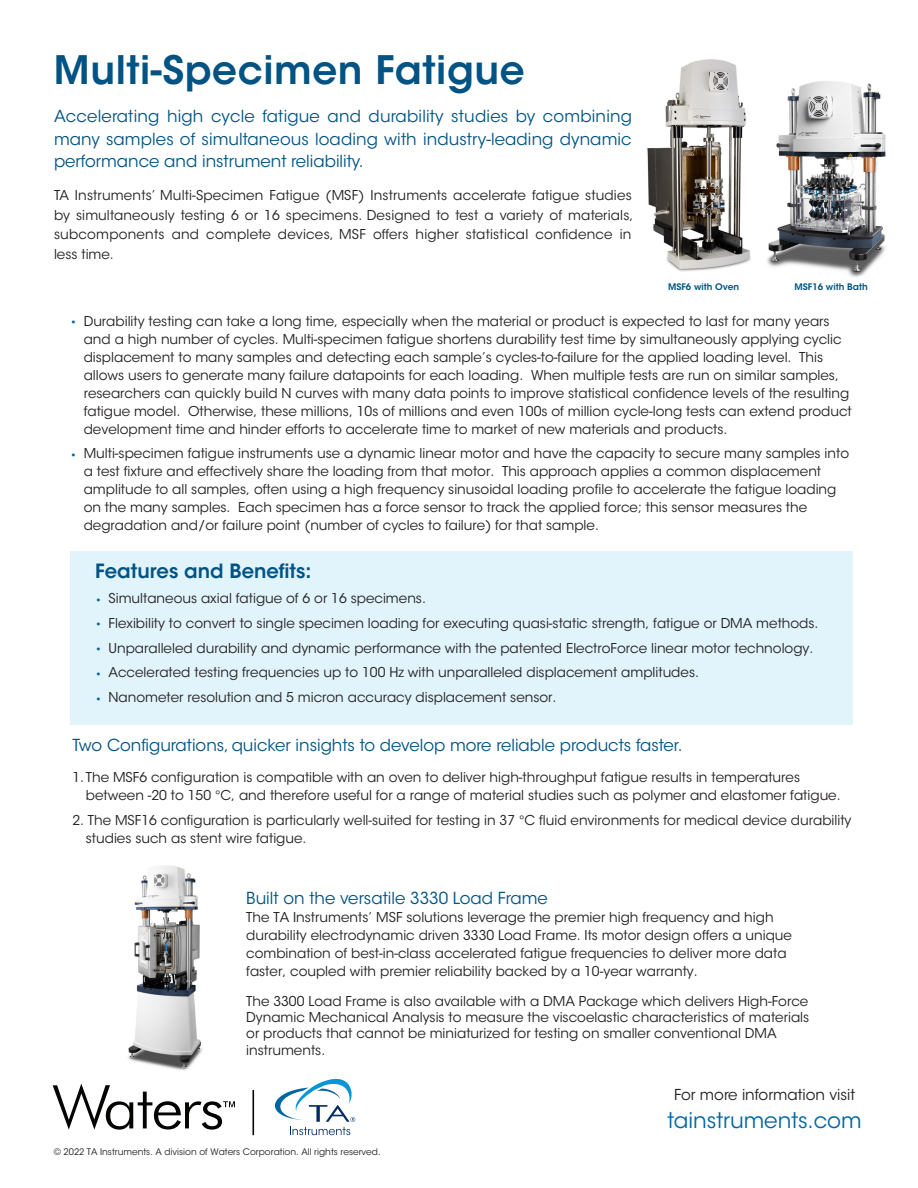
<style>
.page{position:relative;width:918px;height:1188px;background:#fff}
.page>*{position:absolute;margin:0;border:0;box-sizing:border-box;transform-origin:0 0}
.t1{font:600 39px "ITC Avant Garde Std";letter-spacing:.015em;color:#015384}
.t2{font:21.45px "ITC Avant Garde Std";color:#0065a4}
.t3{font:600 19.5px "ITC Avant Garde Std";color:#015384}
.body{font:16.5px/22.5px "ITC Avant Garde Std";color:#015384;text-align:justify}
.t4{font:15px "ITC Avant Garde Std";color:#231f20}
.body-2{font:13.5px/18px "ITC Avant Garde Std";color:#231f20}
.t5{font:9px "ITC Avant Garde Std";color:#231f20}
.t6{font:600 9px "ITC Avant Garde Std";color:#015384}
.s1{color:#0065a4}
</style>
<div class="page">
<img style="left:767px;top:81px;width:119px;height:196px">
<div style="left:70px;top:551px;width:783px;height:174px;background:#e1f4fc"></div>
<img style="left:647px;top:59px;width:104px;height:213px">
<img style="left:128px;top:865px;width:75px;height:205px">
<svg style="left:53px;top:1084px;width:182px;height:46px"></svg>
<hr style="left:252px;top:1090px;width:2px;height:45px;background:#040503">
<svg style="left:275px;top:1079px;width:80px;height:56px"></svg>
<p class="t1" style="left:54px;top:45px;width:472px">Multi-Specimen Fatigue</p>
<p class="body" style="left:54px;top:105px;width:580px">Accelerating high cycle fatigue and durability studies by combining many samples of simultaneous loading with industry-leading dynamic performance and instrument reliability.</p>
<p class="body-2" style="left:54px;top:186px;width:581px;line-height:19.5px">TA Instruments’ Multi-Specimen Fatigue (MSF) Instruments accelerate fatigue studies by simultaneously testing 6 or 16 specimens. Designed to test a variety of materials, subcomponents and complete devices, MSF offers higher statistical confidence in less time.</p>
<p class="t6" style="left:668px;top:281px;width:73px">MSF6 with Oven</p>
<p class="t6" style="left:795px;top:281px;width:75px">MSF16 with Bath</p>
<p class="body-2" style="left:84px;top:312px;width:770px;text-indent:-14px"><span class="s1">•</span> Durability testing can take a long time, especially when the material or product is expected to last for many years and a high number of cycles. Multi-specimen fatigue shortens durability test time by simultaneously applying cyclic displacement to many samples and detecting each sample’s cycles-to-failure for the applied loading level. This allows users to generate many failure datapoints for each loading. When multiple tests are run on similar samples, researchers can quickly build N curves with many data points to improve statistical confidence levels of the resulting fatigue model. Otherwise, these millions, 10s of millions and even 100s of million cycle-long tests can extend product development time and hinder efforts to accelerate time to market of new materials and products.</p>
<p class="body-2" style="left:84px;top:445px;width:767px;text-indent:-14px"><span class="s1">•</span> Multi-specimen fatigue instruments use a dynamic linear motor and have the capacity to secure many samples into a test fixture and effectively share the loading from that motor. This approach applies a common displacement amplitude to all samples, often using a high frequency sinusoidal loading profile to accelerate the fatigue loading on the many samples. Each specimen has a force sensor to track the applied force; this sensor measures the degradation and/or failure point (number of cycles to failure) for that sample.</p>
<p class="t3" style="left:95px;top:559px;width:218px">Features and Benefits:</p>
<p class="body-2" style="left:95px;top:589px;width:332px"><span class="s1">•</span> Simultaneous axial fatigue of 6 or 16 specimens.</p>
<p class="body-2" style="left:95px;top:614px;width:725px"><span class="s1">•</span> Flexibility to convert to single specimen loading for executing quasi-static strength, fatigue or DMA methods.</p>
<p class="body-2" style="left:95px;top:639px;width:720px"><span class="s1">•</span> Unparalleled durability and dynamic performance with the patented ElectroForce linear motor technology.</p>
<p class="body-2" style="left:95px;top:664px;width:605px"><span class="s1">•</span> Accelerated testing frequencies up to 100 Hz with unparalleled displacement amplitudes.</p>
<p class="body-2" style="left:95px;top:688px;width:463px"><span class="s1">•</span> Nanometer resolution and 5 micron accuracy displacement sensor.</p>
<p class="body" style="left:72px;top:734px;width:612px">Two Configurations, quicker insights to develop more reliable products faster.</p>
<p class="body-2" style="left:86px;top:768px;width:756px;text-indent:-14px">1. The MSF6 configuration is compatible with an oven to deliver high-throughput fatigue results in temperatures between -20 to 150 °C, and therefore useful for a range of material studies such as polymer and elastomer fatigue.</p>
<p class="body-2" style="left:86px;top:811px;width:767px;text-indent:-14px">2. The MSF16 configuration is particularly well-suited for testing in 37 °C fluid environments for medical device durability studies such as stent wire fatigue.</p>
<p class="body" style="left:246px;top:887px;width:303px">Built on the versatile 3330 Load Frame</p>
<p class="body-2" style="left:246px;top:909px;width:547px">The TA Instruments’ MSF solutions leverage the premier high frequency and high durability electrodynamic driven 3330 Load Frame. Its motor design offers a unique combination of best-in-class accelerated fatigue frequencies to deliver more data faster, coupled with premier reliability backed by a 10-year warranty.</p>
<p class="body-2" style="left:246px;top:993px;width:565px;line-height:16.2px">The 3300 Load Frame is also available with a DMA Package which delivers High-Force Dynamic Mechanical Analysis to measure the viscoelastic characteristics of materials or products that cannot be miniaturized for testing on smaller conventional DMA instruments.</p>
<p class="t5" style="left:54px;top:1147px;width:328px">© 2022 TA Instruments. A division of Waters Corporation. All rights reserved.</p>
<p class="t4" style="left:674px;top:1085px;width:183px">For more information visit</p>
<p class="t2" style="left:668px;top:1108px;width:196px">tainstruments.com</p>
</div>
